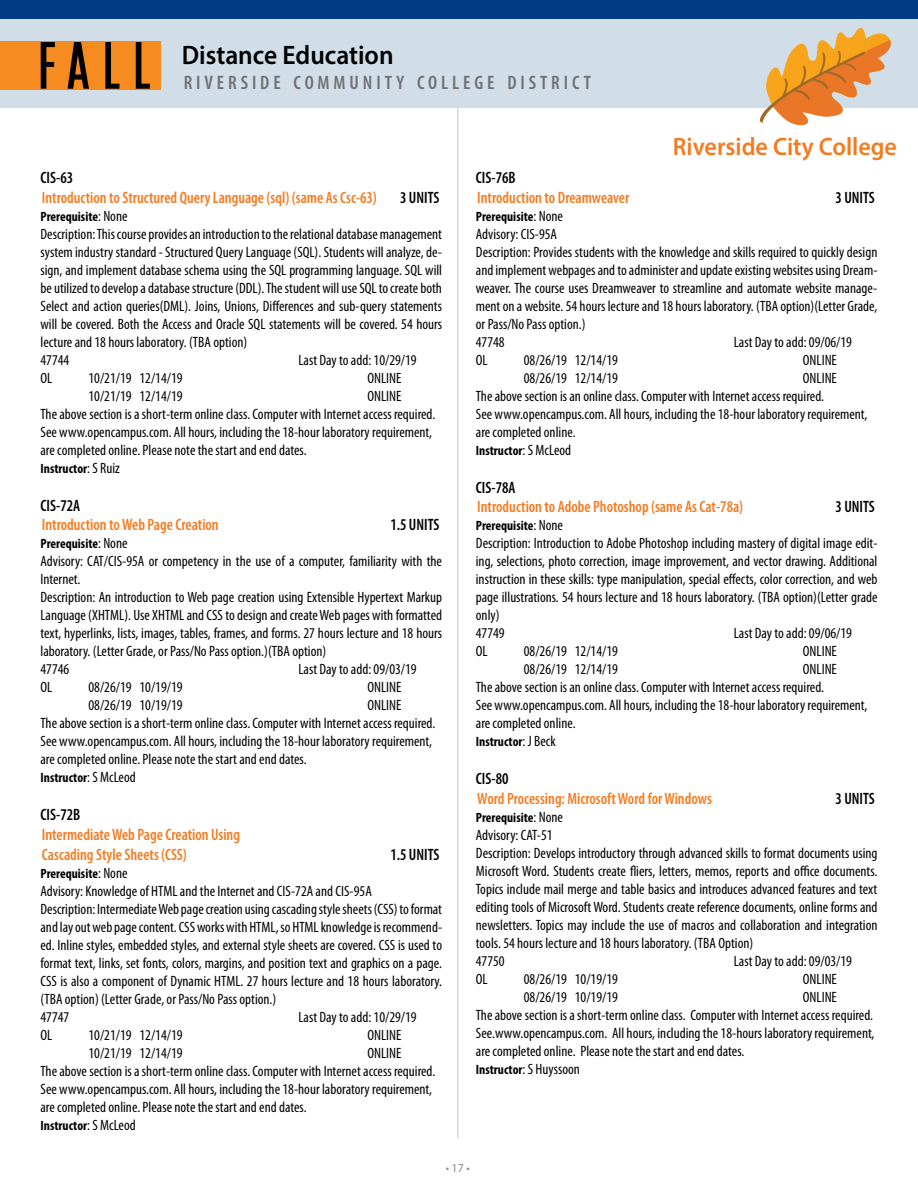
<style>
.page{position:relative;width:918px;height:1188px;background:#fff}
.page>*{position:absolute;margin:0;border:0;box-sizing:border-box;transform-origin:0 0}
.t1{font:600 26.85px "Myriad Pro";color:#000;scale:.95 1}
.t2{font:600 25.2px "Myriad Pro";color:#f47b20;scale:.95 1}
.t3{font:600 condensed 19.5px "Myriad Pro";letter-spacing:.2em;color:#6f7073}
.t4{font:600 condensed 16.5px/19.8px "Myriad Pro";color:#f47b20;scale:.95 1}
.t5{font:600 condensed 16.5px "Myriad Pro";color:#000;scale:.95 1}
.t6{font:condensed 15px/18px "Myriad Pro";color:#000}
.t7{font:700 condensed 13.5px "Myriad Pro";color:#000}
.t8{font:12px "Myriad Pro";color:#888a8c}
.s1{font-weight:400;font-size:15px}
</style>
<div class="page">
<hr style="left:457px;top:84px;width:1px;height:1054px;background:#c7c8ca">
<div style="left:0;top:0;width:918px;height:108px;background:#d1dee7"></div>
<div style="left:0;top:0;width:918px;height:18px;background:#003c83"></div>
<svg style="left:760px;top:28px;width:131px;height:98px"></svg>
<div style="left:0;top:41px;width:160px;height:48px;background:#f68b1f"></div>
<svg style="left:41px;top:42px;width:109px;height:47px"></svg>
<h1 class="t1" style="left:182px;top:38px;width:225px">Distance Education</h1>
<h3 class="t3" style="left:184px;top:71px;width:409px">RIVERSIDE COMMUNITY COLLEGE DISTRICT</h3>
<h2 class="t2" style="left:673px;top:131px;width:237px">Riverside City College</h2>
<p class="t5" style="left:40px;top:167px;width:36px">CIS-63</p>
<p class="t4" style="left:42px;top:187px;width:354px">Introduction to Structured Query Language (sql) (same As Csc-63)</p>
<p class="t5" style="left:400px;top:187px;width:43px">3 UNITS</p>
<p class="t7" style="left:40px;top:208px;width:89px">Prerequisite<span class="s1">: None</span></p>
<p class="t6" style="left:41px;top:225px;width:403px">Description: This course provides an introduction to the relational database management system industry standard - Structured Query Language (SQL). Students will analyze, de&shy;sign, and implement database schema using the SQL programming language. SQL will be utilized to develop a database structure (DDL). The student will use SQL to create both Select and action queries(DML). Joins, Unions, Differences and sub-query statements will be covered. Both the Access and Oracle SQL statements will be covered. 54 hours lecture and 18 hours laboratory. (TBA option)<br>47744</p>
<p class="t6" style="left:299px;top:351px;width:120px">Last Day to add: 10/29/19</p>
<p class="t6" style="left:41px;top:369px;width:13px">OL</p>
<p class="t6" style="left:89px;top:369px;width:96px">10/21/19 12/14/19</p>
<p class="t6" style="left:368px;top:369px;width:36px">ONLINE</p>
<p class="t6" style="left:89px;top:387px;width:96px">10/21/19 12/14/19</p>
<p class="t6" style="left:41px;top:387px;width:396px;text-indent:327px">ONLINE<br>The above section is a short-term online class. Computer with Internet access required.<br>See www.opencampus.com. All hours, including the 18-hour laboratory requirement, are completed online. Please note the start and end dates.</p>
<p class="t7" style="left:40px;top:460px;width:81px">Instructor<span class="s1">: S Ruiz</span></p>
<p class="t5" style="left:40px;top:495px;width:43px">CIS-72A</p>
<p class="t4" style="left:42px;top:515px;width:188px">Introduction to Web Page Creation</p>
<p class="t5" style="left:390px;top:515px;width:53px">1.5 UNITS</p>
<p class="t7" style="left:40px;top:535px;width:89px">Prerequisite<span class="s1">: None</span></p>
<p class="t6" style="left:41px;top:552px;width:403px">Advisory: CAT/CIS-95A or competency in the use of a computer, familiarity with the Internet.<br>Description: An introduction to Web page creation using Extensible Hypertext Markup Language (XHTML). Use XHTML and CSS to design and create Web pages with formatted text, hyperlinks, lists, images, tables, frames, and forms. 27 hours lecture and 18 hours laboratory. (Letter Grade, or Pass/No Pass option.)(TBA option)<br>47746</p>
<p class="t6" style="left:299px;top:660px;width:120px">Last Day to add: 09/03/19</p>
<p class="t6" style="left:41px;top:678px;width:13px">OL</p>
<p class="t6" style="left:89px;top:678px;width:96px">08/26/19 10/19/19</p>
<p class="t6" style="left:368px;top:678px;width:36px">ONLINE</p>
<p class="t6" style="left:89px;top:696px;width:96px">08/26/19 10/19/19</p>
<p class="t6" style="left:41px;top:696px;width:396px;text-indent:327px">ONLINE<br>The above section is a short-term online class. Computer with Internet access required.<br>See www.opencampus.com. All hours, including the 18-hour laboratory requirement, are completed online. Please note the start and end dates.</p>
<p class="t7" style="left:40px;top:769px;width:97px">Instructor<span class="s1">: S McLeod</span></p>
<p class="t5" style="left:40px;top:805px;width:43px">CIS-72B</p>
<p class="t4" style="left:42px;top:824px;width:210px">Intermediate Web Page Creation Using<br>Cascading Style Sheets (CSS)</p>
<p class="t5" style="left:390px;top:844px;width:53px">1.5 UNITS</p>
<p class="t7" style="left:40px;top:865px;width:89px">Prerequisite<span class="s1">: None</span></p>
<p class="t6" style="left:41px;top:882px;width:403px">Advisory: Knowledge of HTML and the Internet and CIS-72A and CIS-95A<br>Description: Intermediate Web page creation using cascading style sheets (CSS) to format and lay out web page content. CSS works with HTML, so HTML knowledge is recommend&shy;ed. Inline styles, embedded styles, and external style sheets are covered. CSS is used to format text, links, set fonts, colors, margins, and position text and graphics on a page.<br>CSS is also a component of Dynamic HTML. 27 hours lecture and 18 hours laboratory. (TBA option) (Letter Grade, or Pass/No Pass option.)<br>47747</p>
<p class="t6" style="left:299px;top:1008px;width:120px">Last Day to add: 10/29/19</p>
<p class="t6" style="left:41px;top:1026px;width:13px">OL</p>
<p class="t6" style="left:89px;top:1026px;width:96px">10/21/19 12/14/19</p>
<p class="t6" style="left:368px;top:1026px;width:36px">ONLINE</p>
<p class="t6" style="left:89px;top:1044px;width:96px">10/21/19 12/14/19</p>
<p class="t6" style="left:41px;top:1044px;width:396px;text-indent:327px">ONLINE<br>The above section is a short-term online class. Computer with Internet access required.<br>See www.opencampus.com. All hours, including the 18-hour laboratory requirement, are completed online. Please note the start and end dates.</p>
<p class="t7" style="left:40px;top:1117px;width:97px">Instructor<span class="s1">: S McLeod</span></p>
<p class="t5" style="left:476px;top:167px;width:43px">CIS-76B</p>
<p class="t4" style="left:477px;top:187px;width:162px">Introduction to Dreamweaver</p>
<p class="t5" style="left:835px;top:187px;width:43px">3 UNITS</p>
<p class="t7" style="left:476px;top:208px;width:89px">Prerequisite<span class="s1">: None</span></p>
<p class="t6" style="left:476px;top:225px;width:403px">Advisory: CIS-95A<br>Description: Provides students with the knowledge and skills required to quickly design and implement webpages and to administer and update existing websites using Dream&shy;weaver. The course uses Dreamweaver to streamline and automate website manage&shy;ment on a website. 54 hours lecture and 18 hours laboratory. (TBA option)(Letter Grade, or Pass/No Pass option.)<br>47748</p>
<p class="t6" style="left:734px;top:333px;width:120px">Last Day to add: 09/06/19</p>
<p class="t6" style="left:476px;top:351px;width:13px">OL</p>
<p class="t6" style="left:524px;top:351px;width:96px">08/26/19 12/14/19</p>
<p class="t6" style="left:803px;top:351px;width:36px">ONLINE</p>
<p class="t6" style="left:524px;top:369px;width:96px">08/26/19 12/14/19</p>
<p class="t6" style="left:476px;top:369px;width:393px;text-indent:327px">ONLINE<br>The above section is an online class. Computer with Internet access required.<br>See www.opencampus.com. All hours, including the 18-hour laboratory requirement, are completed online.</p>
<p class="t7" style="left:476px;top:442px;width:97px">Instructor<span class="s1">: S McLeod</span></p>
<p class="t5" style="left:476px;top:477px;width:43px">CIS-78A</p>
<p class="t4" style="left:477px;top:497px;width:281px">Introduction to Adobe Photoshop (same As Cat-78a)</p>
<p class="t5" style="left:835px;top:497px;width:43px">3 UNITS</p>
<p class="t7" style="left:476px;top:517px;width:89px">Prerequisite<span class="s1">: None</span></p>
<p class="t6" style="left:476px;top:534px;width:403px">Description: Introduction to Adobe Photoshop including mastery of digital image edit&shy;ing, selections, photo correction, image improvement, and vector drawing. Additional instruction in these skills: type manipulation, special effects, color correction, and web page illustrations. 54 hours lecture and 18 hours laboratory. (TBA option)(Letter grade only)<br>47749</p>
<p class="t6" style="left:734px;top:624px;width:120px">Last Day to add: 09/06/19</p>
<p class="t6" style="left:476px;top:642px;width:13px">OL</p>
<p class="t6" style="left:524px;top:642px;width:96px">08/26/19 12/14/19</p>
<p class="t6" style="left:803px;top:642px;width:36px">ONLINE</p>
<p class="t6" style="left:524px;top:660px;width:96px">08/26/19 12/14/19</p>
<p class="t6" style="left:476px;top:660px;width:393px;text-indent:327px">ONLINE<br>The above section is an online class. Computer with Internet access required.<br>See www.opencampus.com. All hours, including the 18-hour laboratory requirement, are completed online.</p>
<p class="t7" style="left:476px;top:733px;width:81px">Instructor<span class="s1">: J Beck</span></p>
<p class="t5" style="left:476px;top:769px;width:36px">CIS-80</p>
<p class="t4" style="left:477px;top:788px;width:248px">Word Processing: Microsoft Word for Windows</p>
<p class="t5" style="left:835px;top:788px;width:43px">3 UNITS</p>
<p class="t7" style="left:476px;top:809px;width:89px">Prerequisite<span class="s1">: None</span></p>
<p class="t6" style="left:476px;top:826px;width:403px">Advisory: CAT-51<br>Description: Develops introductory through advanced skills to format documents using Microsoft Word. Students create fliers, letters, memos, reports and office documents.<br>Topics include mail merge and table basics and introduces advanced features and text editing tools of Microsoft Word. Students create reference documents, online forms and newsletters. Topics may include the use of macros and collaboration and integration tools. 54 hours lecture and 18 hours laboratory. (TBA Option)<br>47750</p>
<p class="t6" style="left:734px;top:952px;width:120px">Last Day to add: 09/03/19</p>
<p class="t6" style="left:476px;top:970px;width:13px">OL</p>
<p class="t6" style="left:524px;top:970px;width:96px">08/26/19 10/19/19</p>
<p class="t6" style="left:803px;top:970px;width:36px">ONLINE</p>
<p class="t6" style="left:524px;top:988px;width:96px">08/26/19 10/19/19</p>
<p class="t6" style="left:476px;top:988px;width:400px;text-indent:327px">ONLINE<br>The above section is a short-term online class. Computer with Internet access required.<br>See.www.opencampus.com. All hours, including the 18-hours laboratory requirement, are completed online. Please note the start and end dates.</p>
<p class="t7" style="left:476px;top:1061px;width:106px">Instructor<span class="s1">: S Huyssoon</span></p>
<p class="t8" style="left:446px;top:1160px;width:26px">• 17 •</p>
</div>
